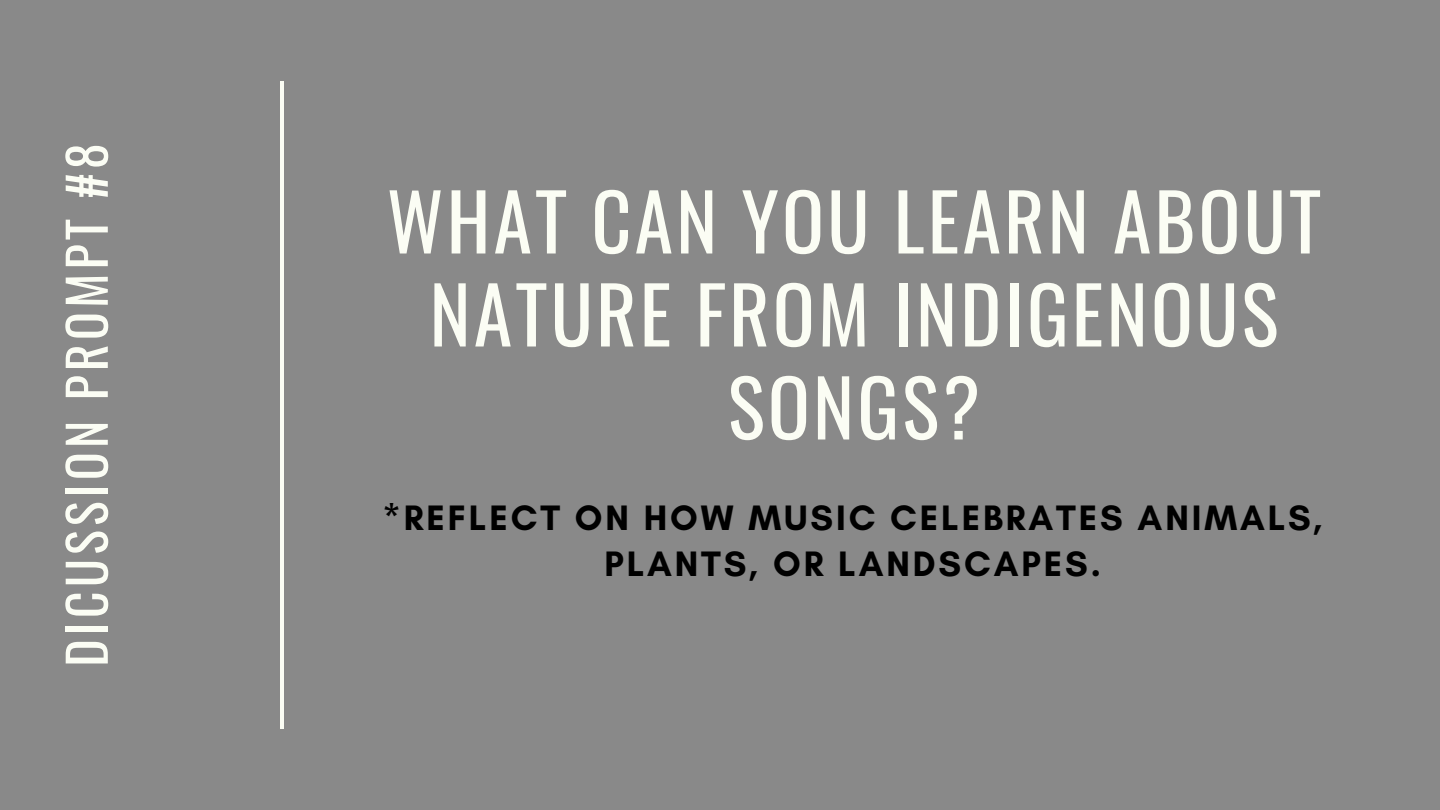
<style>
.page{position:relative;width:1440px;height:810px;background:#898989}
.page>*{position:absolute;margin:0;border:0;box-sizing:border-box;transform-origin:0 0}
.t1{font:78px/93px "Oswald";letter-spacing:.04em;color:#fbfdf4;text-align:center}
.t2{font:52px "Oswald";letter-spacing:.08em;color:#fbfdf4}
.t3{font:700 36px/46.5px "Glacial Indifference";letter-spacing:.08em;color:#000;text-align:center}
</style>
<div class="page">
<hr style="left:280px;top:81px;width:3px;height:648px;background:#fbfdf4">
<p class="t2" style="left:46px;top:667px;width:525px;rotate:-90deg">DICUSSION PROMPT #8</p>
<h2 class="t1" style="left:387px;top:172px;width:936px">WHAT CAN YOU LEARN ABOUT<br>NATURE FROM INDIGENOUS<br>SONGS?</h2>
<h1 class="t3" style="left:383px;top:494px;width:942px">*REFLECT ON HOW MUSIC CELEBRATES ANIMALS,<br>PLANTS, OR LANDSCAPES.</h1>
</div>
